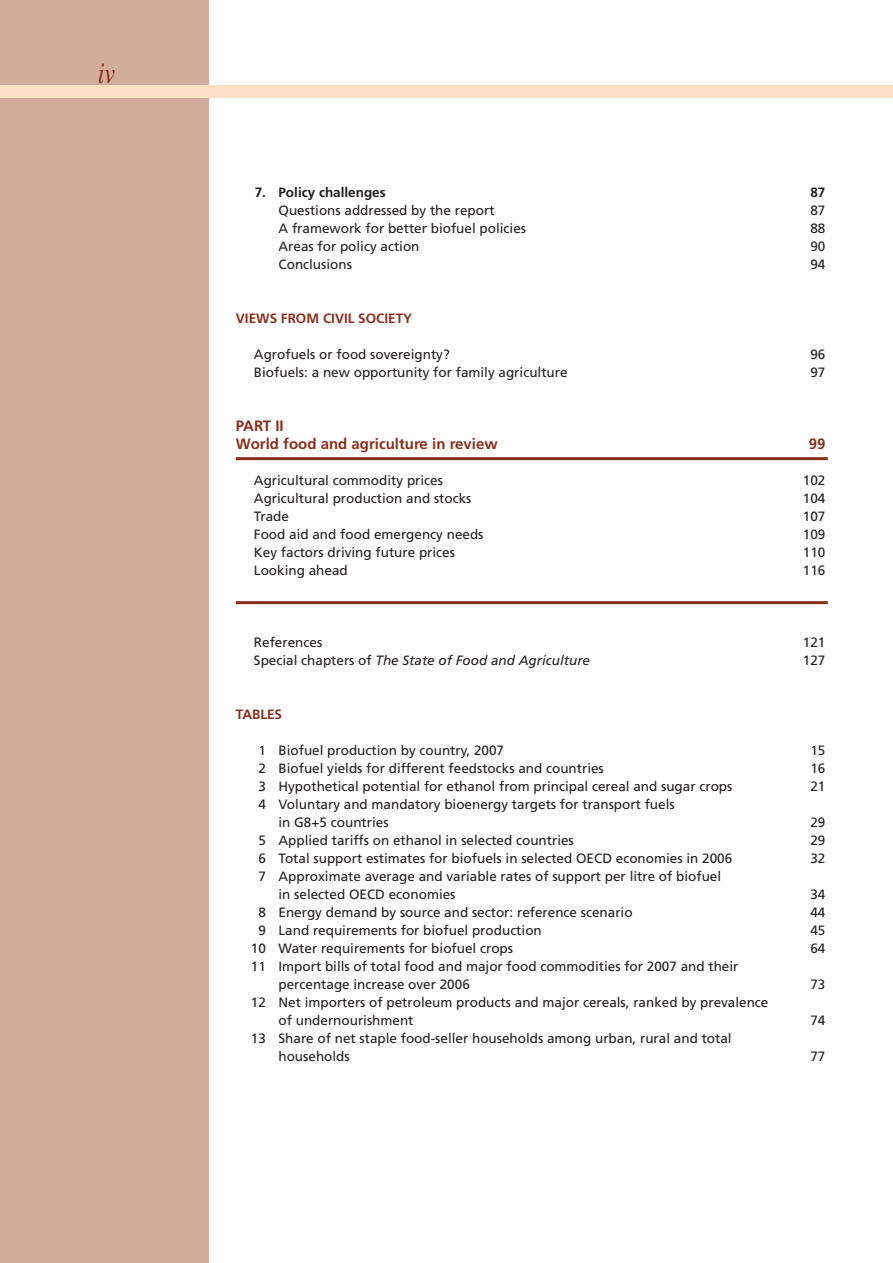
<style>
.page{position:relative;width:893px;height:1263px;background:#fff}
.page>*{position:absolute;margin:0;border:0;box-sizing:border-box;transform-origin:0 0}
.t1{font:italic 30px "Times";color:#8b2e1d;scale:.8 1}
.t2{font:700 15px/18px "Frutiger LT Std";color:#8b2e1d}
.t3{font:13.5px/18px "Frutiger LT Std";color:#231f20}
.t4{font:italic 13.5px "Frutiger LT Std";color:#231f20}
.t5{font:700 13.5px "Frutiger LT Std";color:#8b2e1d}
.t6{font:700 13.5px "Frutiger LT Std";color:#231f20}
.s1{font-style:normal}
</style>
<div class="page">
<div style="left:0;top:0;width:208px;height:1263px;background:#d2ad9c"></div>
<div style="left:0;top:85px;width:893px;height:13px;background:#fee0c3"></div>
<hr style="left:236px;top:457px;width:592px;height:3px;background:#8b2e1d">
<hr style="left:236px;top:601px;width:592px;height:3px;background:#8b2e1d">
<h1 class="t1" style="left:98px;top:62px;width:23px">iv</h1>
<p class="t6" style="left:255px;top:186px;width:133px">7. Policy challenges</p>
<p class="t6" style="left:810px;top:186px;width:17px">87</p>
<p class="t3" style="left:278px;top:202px;width:218px">Questions addressed by the report</p>
<p class="t3" style="left:810px;top:202px;width:17px">87</p>
<p class="t3" style="left:278px;top:220px;width:249px">A framework for better biofuel policies</p>
<p class="t3" style="left:810px;top:220px;width:17px">88</p>
<p class="t3" style="left:278px;top:238px;width:143px">Areas for policy action</p>
<p class="t3" style="left:810px;top:238px;width:17px">90</p>
<p class="t3" style="left:278px;top:256px;width:75px">Conclusions</p>
<p class="t3" style="left:810px;top:256px;width:17px">94</p>
<p class="t5" style="left:236px;top:312px;width:178px">VIEWS FROM CIVIL SOCIETY</p>
<p class="t3" style="left:254px;top:346px;width:197px">Agrofuels or food sovereignty?</p>
<p class="t3" style="left:810px;top:346px;width:17px">96</p>
<p class="t3" style="left:254px;top:364px;width:315px">Biofuels: a new opportunity for family agriculture</p>
<p class="t3" style="left:810px;top:364px;width:17px">97</p>
<p class="t2" style="left:236px;top:417px;width:263px">PART II<br>World food and agriculture in review</p>
<p class="t2" style="left:809px;top:435px;width:18px">99</p>
<p class="t3" style="left:254px;top:472px;width:191px">Agricultural commodity prices</p>
<p class="t3" style="left:803px;top:472px;width:24px">102</p>
<p class="t3" style="left:254px;top:490px;width:219px">Agricultural production and stocks</p>
<p class="t3" style="left:803px;top:490px;width:24px">104</p>
<p class="t3" style="left:254px;top:508px;width:37px">Trade</p>
<p class="t3" style="left:803px;top:508px;width:24px">107</p>
<p class="t3" style="left:254px;top:526px;width:231px">Food aid and food emergency needs</p>
<p class="t3" style="left:803px;top:526px;width:24px">109</p>
<p class="t3" style="left:254px;top:544px;width:203px">Key factors driving future prices</p>
<p class="t3" style="left:803px;top:544px;width:24px">110</p>
<p class="t3" style="left:254px;top:562px;width:95px">Looking ahead</p>
<p class="t3" style="left:803px;top:562px;width:24px">116</p>
<p class="t3" style="left:254px;top:634px;width:70px">References</p>
<p class="t3" style="left:803px;top:634px;width:24px">121</p>
<p class="t4" style="left:254px;top:654px;width:338px"><span class="s1">Special chapters of</span> The State of Food and Agriculture</p>
<p class="t3" style="left:803px;top:652px;width:24px">127</p>
<p class="t5" style="left:236px;top:708px;width:48px">TABLES</p>
<p class="t3" style="left:258px;top:742px;width:247px">1 Biofuel production by country, 2007</p>
<p class="t3" style="left:810px;top:742px;width:17px">15</p>
<p class="t3" style="left:258px;top:760px;width:347px">2 Biofuel yields for different feedstocks and countries</p>
<p class="t3" style="left:810px;top:760px;width:17px">16</p>
<p class="t3" style="left:258px;top:778px;width:475px">3 Hypothetical potential for ethanol from principal cereal and sugar crops</p>
<p class="t3" style="left:810px;top:778px;width:17px">21</p>
<p class="t3" style="left:278px;top:796px;width:398px;text-indent:-20px">4 Voluntary and mandatory bioenergy targets for transport fuels in G8+5 countries</p>
<p class="t3" style="left:810px;top:814px;width:17px">29</p>
<p class="t3" style="left:258px;top:832px;width:317px">5 Applied tariffs on ethanol in selected countries</p>
<p class="t3" style="left:810px;top:832px;width:17px">29</p>
<p class="t3" style="left:258px;top:850px;width:475px">6 Total support estimates for biofuels in selected OECD economies in 2006</p>
<p class="t3" style="left:810px;top:850px;width:17px">32</p>
<p class="t3" style="left:278px;top:868px;width:444px;text-indent:-20px">7 Approximate average and variable rates of support per litre of biofuel in selected OECD economies</p>
<p class="t3" style="left:810px;top:886px;width:17px">34</p>
<p class="t3" style="left:258px;top:904px;width:376px">8 Energy demand by source and sector: reference scenario</p>
<p class="t3" style="left:810px;top:904px;width:17px">44</p>
<p class="t3" style="left:258px;top:922px;width:285px">9 Land requirements for biofuel production</p>
<p class="t3" style="left:810px;top:922px;width:17px">45</p>
<p class="t3" style="left:251px;top:940px;width:264px">10 Water requirements for biofuel crops</p>
<p class="t3" style="left:810px;top:940px;width:17px">64</p>
<p class="t3" style="left:278px;top:958px;width:461px;text-indent:-28px">11 Import bills of total food and major food commodities for 2007 and their percentage increase over 2006</p>
<p class="t3" style="left:810px;top:976px;width:17px">73</p>
<p class="t3" style="left:278px;top:994px;width:491px;text-indent:-28px">12 Net importers of petroleum products and major cereals, ranked by prevalence of undernourishment</p>
<p class="t3" style="left:278px;top:1030px;width:455px;text-indent:-28px">13 Share of net staple food-seller households among urban, rural and total households</p>
<p class="t3" style="left:810px;top:1012px;width:17px">74</p>
<p class="t3" style="left:810px;top:1048px;width:17px">77</p>
</div>
